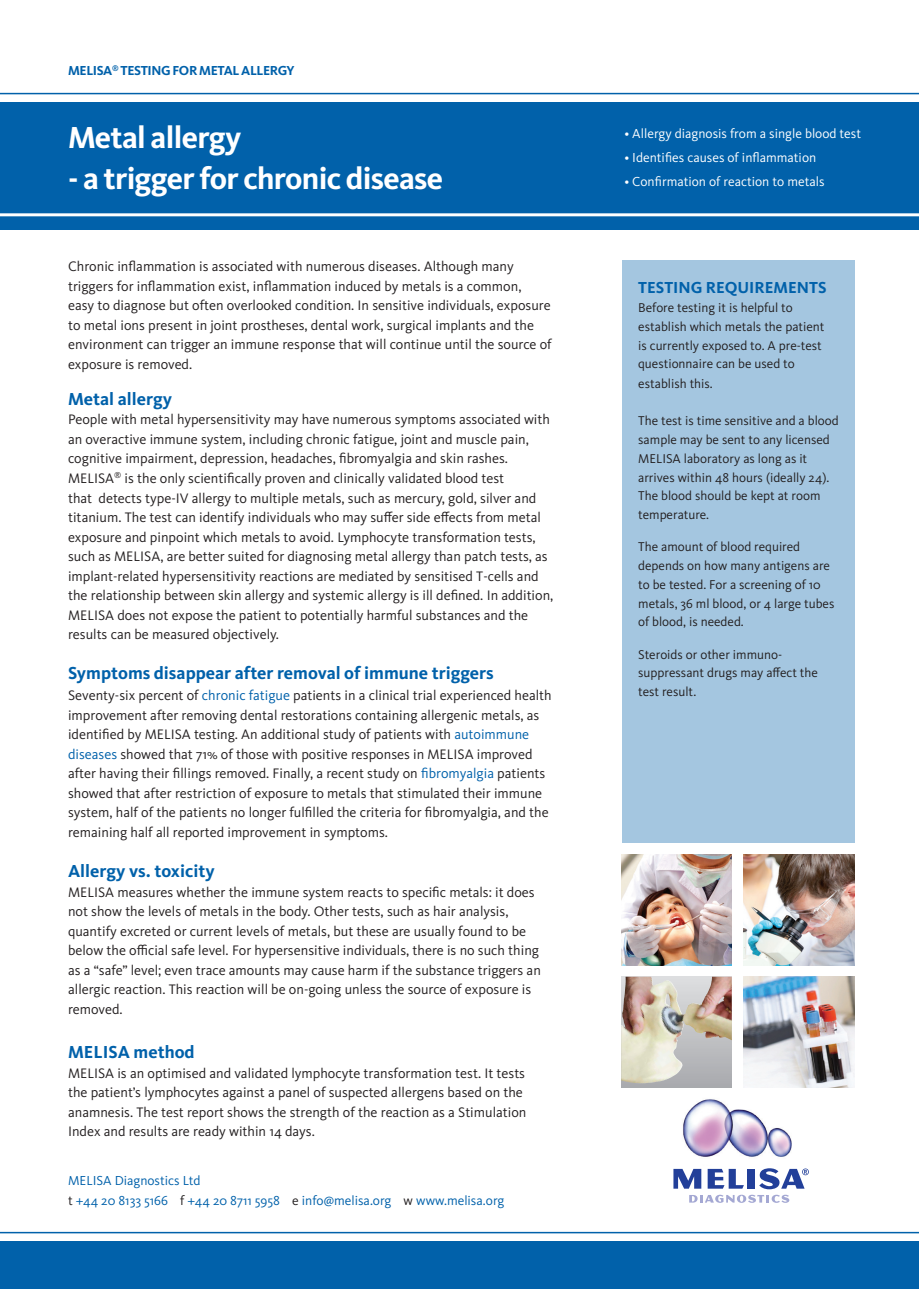
<style>
.page{position:relative;width:919px;height:1289px;background:#fff}
.page>*{position:absolute;margin:0;border:0;box-sizing:border-box;transform-origin:0 0}
.t1{font:700 31.5px "Kievit OT";letter-spacing:-.025em;color:#fff}
.t2{font:700 18px "Kievit OT";color:#0161aa}
.t3{font:700 16.5px "Kievit OT";color:#0161aa}
.t4{font:14.25px/19.5px "Kievit OT";color:#231f20}
.t5{font:13.5px "Kievit OT";color:#fff}
.t6{font:13.5px/19.5px "Kievit OT";color:#0161aa}
.t7{font:700 13.5px "Kievit OT";letter-spacing:-.03em;color:#0161aa}
.t8{font:13.2px/18.8px "Kievit OT";color:#231f20}
.s1{color:#0161aa}
.s2{color:#231f20}
</style>
<div class="page">
<svg style="left:621px;top:976px;width:110px;height:111px;background:#b4a29b"></svg>
<img style="left:621px;top:854px;width:110px;height:111px">
<img style="left:743px;top:854px;width:111px;height:111px">
<div style="left:622px;top:260px;width:233px;height:583px;background:#a4c6e0"></div>
<div style="left:0;top:102px;width:918px;height:128px;background:#0161aa"></div>
<div style="left:0;top:1241px;width:918px;height:47px;background:#0161aa"></div>
<hr style="left:0;top:213px;width:918px;height:3px;background:#fff">
<hr style="left:0;top:93px;width:918px;height:1px;background:#0161aa">
<hr style="left:0;top:1231px;width:918px;height:2px;background:#0161aa">
<svg style="left:673px;top:1168px;width:135px;height:34px"></svg>
<img style="left:683px;top:1099px;width:109px;height:58px">
<img style="left:621px;top:976px;width:91px;height:107px">
<img style="left:743px;top:976px;width:111px;height:111px">
<p class="t7" style="left:68px;top:63px;width:228px">MELISA<sup>®</sup> TESTING FOR METAL ALLERGY</p>
<h1 class="t1" style="left:68px;top:119px;width:175px">Metal allergy</h1>
<h1 class="t1" style="left:68px;top:160px;width:376px">- a trigger for chronic disease</h1>
<p class="t4" style="left:68px;top:257px;width:485px">Chronic inflammation is associated with numerous diseases. Although many triggers for inflammation exist, inflammation induced by metals is a common,<br>easy to diagnose but often overlooked condition. In sensitive individuals, exposure to metal ions present in joint prostheses, dental work, surgical implants and the environment can trigger an immune response that will continue until the source of exposure is removed.</p>
<p class="t2" style="left:68px;top:388px;width:106px">Metal allergy</p>
<p class="t4" style="left:68px;top:410px;width:487px">People with metal hypersensitivity may have numerous symptoms associated with an overactive immune system, including chronic fatigue, joint and muscle pain, cognitive impairment, depression, headaches, fibromyalgia and skin rashes.<br>MELISA<sup>®</sup> is the only scientifically proven and clinically validated blood test<br>that detects type-IV allergy to multiple metals, such as mercury, gold, silver and titanium. The test can identify individuals who may suffer side effects from metal exposure and pinpoint which metals to avoid. Lymphocyte transformation tests, such as MELISA, are better suited for diagnosing metal allergy than patch tests, as implant-related hypersensitivity reactions are mediated by sensitised T-cells and the relationship between skin allergy and systemic allergy is ill defined. In addition, MELISA does not expose the patient to potentially harmful substances and the results can be measured objectively.</p>
<p class="t2" style="left:68px;top:662px;width:427px">Symptoms disappear after removal of immune triggers</p>
<p class="t4" style="left:68px;top:686px;width:485px">Seventy-six percent of <span class="s1">chronic fatigue</span> patients in a clinical trial experienced health improvement after removing dental restorations containing allergenic metals, as identified by MELISA testing. An additional study of patients with <span class="s1">autoimmune diseases</span> showed that 71% of those with positive responses in MELISA improved after having their fillings removed. Finally, a recent study on <span class="s1">fibromyalgia</span> patients showed that after restriction of exposure to metals that stimulated their immune system, half of the patients no longer fulfilled the criteria for fibromyalgia, and the remaining half all reported improvement in symptoms.</p>
<p class="t2" style="left:68px;top:860px;width:148px">Allergy vs. toxicity</p>
<p class="t4" style="left:68px;top:882px;width:474px">MELISA measures whether the immune system reacts to specific metals: it does not show the levels of metals in the body. Other tests, such as hair analysis, quantify excreted or current levels of metals, but these are usually found to be below the official safe level. For hypersensitive individuals, there is no such thing as a “safe” level; even trace amounts may cause harm if the substance triggers an allergic reaction. This reaction will be on-going unless the source of exposure is removed.</p>
<p class="t2" style="left:68px;top:1041px;width:128px">MELISA method</p>
<p class="t4" style="left:68px;top:1063px;width:460px">MELISA is an optimised and validated lymphocyte transformation test. It tests the patient’s lymphocytes against a panel of suspected allergens based on the anamnesis. The test report shows the strength of the reaction as a Stimulation Index and results are ready within 14 days.</p>
<p class="t6" style="left:68px;top:1171px;width:438px">MELISA Diagnostics Ltd<br><span class="s2">t</span> +44 20 8133 5166 <span class="s2">f</span> +44 20 8711 5958 <span class="s2">e</span> info@melisa.org <span class="s2">w</span> www.melisa.org</p>
<p class="t5" style="left:624px;top:126px;width:238px">• Allergy diagnosis from a single blood test</p>
<p class="t5" style="left:624px;top:150px;width:193px">• Identifies causes of inflammation</p>
<p class="t5" style="left:624px;top:174px;width:202px">• Confirmation of reaction to metals</p>
<p class="t3" style="left:638px;top:278px;width:190px">TESTING REQUIREMENTS</p>
<p class="t8" style="left:638px;top:298px;width:188px">Before testing it is helpful to establish which metals the patient is currently exposed to. A pre-test questionnaire can be used to establish this.</p>
<p class="t8" style="left:638px;top:412px;width:202px">The test is time sensitive and a blood sample may be sent to any licensed<br>MELISA laboratory as long as it arrives within 48 hours (ideally 24).<br>The blood should be kept at room temperature.</p>
<p class="t8" style="left:638px;top:538px;width:198px">The amount of blood required depends on how many antigens are to be tested. For a screening of 10 metals, 36 ml blood, or 4 large tubes of blood, is needed.</p>
<p class="t8" style="left:638px;top:645px;width:181px">Steroids or other immuno&shy;suppressant drugs may affect the test result.</p>
</div>
